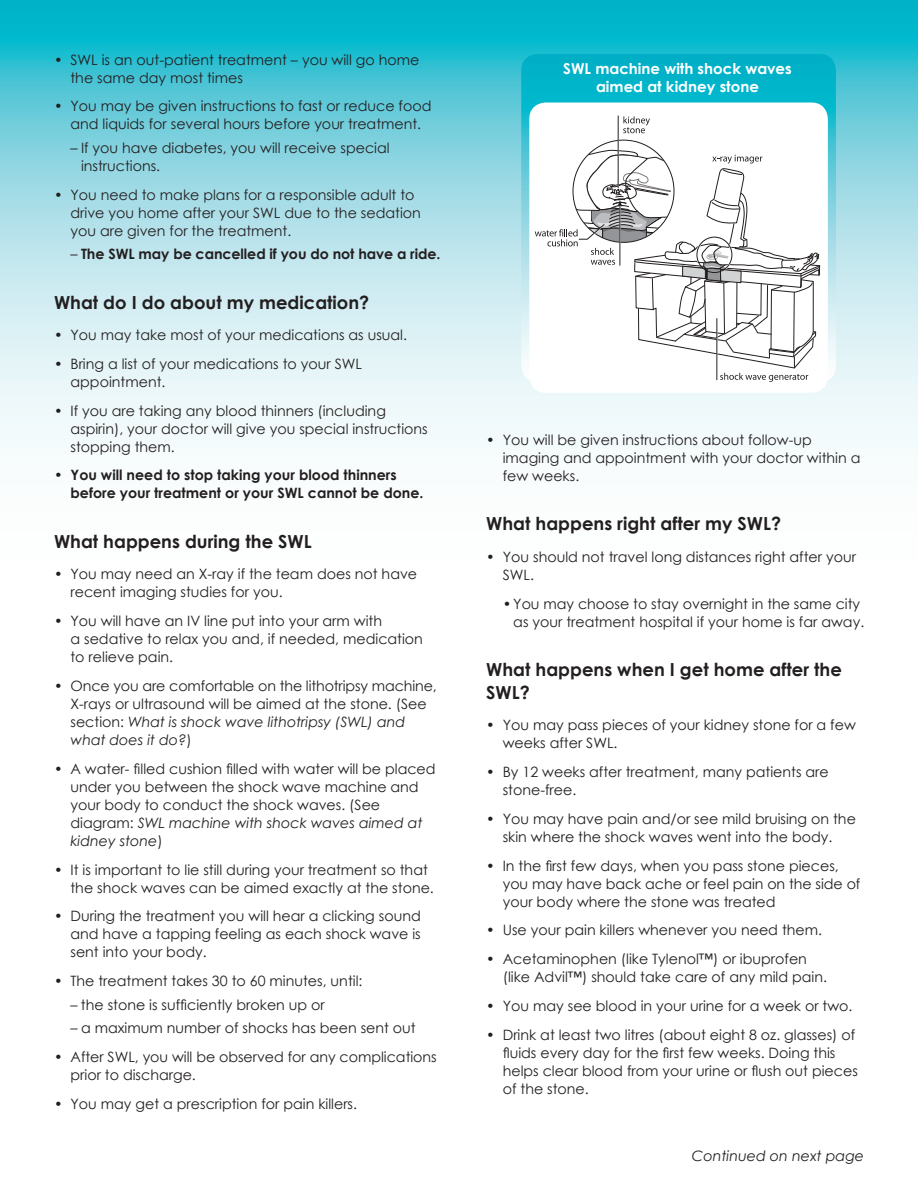
<style>
.page{position:relative;width:918px;height:1188px;background:#fff}
.page>*{position:absolute;margin:0;border:0;box-sizing:border-box;transform-origin:0 0}
.t1{font:700 18px/22.5px "Century Gothic";color:#231f20}
.t2{font:700 15px "Century Gothic";color:#fff}
.t3{font:italic 14.4px "Century Gothic";color:#231f20}
.t4{font:14.25px/18px "Century Gothic";color:#231f20}
.t5{font:700 14.25px/18px "Century Gothic";color:#231f20}
.s1{font-weight:400}
.s2{font-style:italic}
</style>
<div class="page">
<svg style="left:0;top:0;width:918px;height:448px;background:#97dce6"></svg>
<svg style="left:521px;top:54px;width:315px;height:328px;background:#24bccf"></svg>
<div style="left:529px;top:103px;width:299px;height:290px;background:#fff;border-radius:16px"></div>
<hr style="left:618px;top:116px;width:1px;height:72px;background:#231f20">
<svg style="left:535px;top:150px;width:285px;height:232px"></svg>
<svg style="left:623px;top:116px;width:27px;height:17px"></svg>
<p class="t4" style="left:71px;top:50px;width:350px;text-indent:-17px">• SWL is an out-patient treatment – you will go home the same day most times</p>
<p class="t4" style="left:54px;top:97px;width:379px;text-align:center">• You may be given instructions to fast or reduce food and liquids for several hours before your treatment.</p>
<p class="t4" style="left:81px;top:139px;width:310px;text-indent:-11px">– If you have diabetes, you will receive special instructions.</p>
<p class="t4" style="left:71px;top:185px;width:352px;text-indent:-17px">• You need to make plans for a responsible adult to drive you home after your SWL due to the sedation you are given for the treatment.</p>
<p class="t5" style="left:71px;top:245px;width:372px"><span class="s1">–</span> The SWL may be cancelled if you do not have a ride.</p>
<p class="t1" style="left:54px;top:290px;width:317px">What do I do about my medication?</p>
<p class="t4" style="left:54px;top:326px;width:355px">• You may take most of your medications as usual.</p>
<p class="t4" style="left:71px;top:355px;width:293px;text-indent:-17px">• Bring a list of your medications to your SWL appointment.</p>
<p class="t4" style="left:71px;top:401px;width:359px;text-indent:-17px">• If you are taking any blood thinners (including aspirin), your doctor will give you special instructions stopping them.</p>
<p class="t5" style="left:71px;top:466px;width:355px;text-indent:-17px"><span class="s1">•</span> You will need to stop taking your blood thinners before your treatment or your SWL cannot be done.</p>
<p class="t1" style="left:54px;top:530px;width:259px">What happens during the SWL</p>
<p class="t4" style="left:71px;top:565px;width:348px;text-indent:-17px">• You may need an X-ray if the team does not have recent imaging studies for you.</p>
<p class="t4" style="left:71px;top:612px;width:354px;text-indent:-17px">• You will have an IV line put into your arm with<br>a sedative to relax you and, if needed, medication to relieve pain.</p>
<p class="t4" style="left:71px;top:677px;width:368px;text-indent:-17px">• Once you are comfortable on the lithotripsy machine, X-rays or ultrasound will be aimed at the stone. (See section: <span class="s2">What is shock wave lithotripsy (SWL) and what does it do?</span>)</p>
<p class="t4" style="left:71px;top:760px;width:367px;text-indent:-17px">• A water- filled cushion filled with water will be placed under you between the shock wave machine and your body to conduct the shock waves. (See diagram: <span class="s2">SWL machine with shock waves aimed at kidney stone</span>)</p>
<p class="t4" style="left:71px;top:860px;width:365px;text-indent:-17px">• It is important to lie still during your treatment so that the shock waves can be aimed exactly at the stone.</p>
<p class="t4" style="left:71px;top:907px;width:352px;text-align:justify;text-indent:-17px">• During the treatment you will hear a clicking sound and have a tapping feeling as each shock wave is sent into your body.</p>
<p class="t4" style="left:54px;top:972px;width:310px">• The treatment takes 30 to 60 minutes, until:</p>
<p class="t4" style="left:71px;top:995px;width:256px">– the stone is sufficiently broken up or</p>
<p class="t4" style="left:71px;top:1019px;width:347px">– a maximum number of shocks has been sent out</p>
<p class="t4" style="left:71px;top:1048px;width:368px;text-indent:-17px">• After SWL, you will be observed for any complications prior to discharge.</p>
<p class="t4" style="left:54px;top:1094px;width:305px">• You may get a prescription for pain killers.</p>
<p class="t2" style="left:563px;top:59px;width:230px">SWL machine with shock waves</p>
<p class="t2" style="left:596px;top:77px;width:164px">aimed at kidney stone</p>
<p class="t4" style="left:503px;top:430px;width:359px;text-indent:-17px">• You will be given instructions about follow-up imaging and appointment with your doctor within a few weeks.</p>
<p class="t1" style="left:486px;top:512px;width:296px">What happens right after my SWL?</p>
<p class="t4" style="left:503px;top:547px;width:355px;text-indent:-17px">• You should not travel long distances right after your<br>SWL.</p>
<p class="t4" style="left:503px;top:594px;width:363px;text-align:right">•You may choose to stay overnight in the same city as your treatment hospital if your home is far away.</p>
<p class="t1" style="left:486px;top:658px;width:357px">What happens when I get home after the<br>SWL?</p>
<p class="t4" style="left:503px;top:716px;width:355px;text-indent:-17px">• You may pass pieces of your kidney stone for a few weeks after SWL.</p>
<p class="t4" style="left:503px;top:763px;width:328px;text-indent:-17px">• By 12 weeks after treatment, many patients are stone-free.</p>
<p class="t4" style="left:486px;top:809px;width:371px;text-align:center">• You may have pain and/or see mild bruising on the skin where the shock waves went into the body.</p>
<p class="t4" style="left:503px;top:856px;width:359px;text-indent:-17px">• In the first few days, when you pass stone pieces, you may have back ache or feel pain on the side of your body where the stone was treated</p>
<p class="t4" style="left:486px;top:921px;width:337px">• Use your pain killers whenever you need them.</p>
<p class="t4" style="left:503px;top:950px;width:326px;text-indent:-17px">• Acetaminophen (like Tylenol™) or ibuprofen (like Advil™) should take care of any mild pain.</p>
<p class="t4" style="left:486px;top:997px;width:368px">• You may see blood in your urine for a week or two.</p>
<p class="t4" style="left:503px;top:1025px;width:357px;text-indent:-17px">• Drink at least two litres (about eight 8 oz. glasses) of fluids every day for the first few weeks. Doing this helps clear blood from your urine or flush out pieces of the stone.</p>
<p class="t3" style="left:692px;top:1147px;width:174px">Continued on next page</p>
</div>
